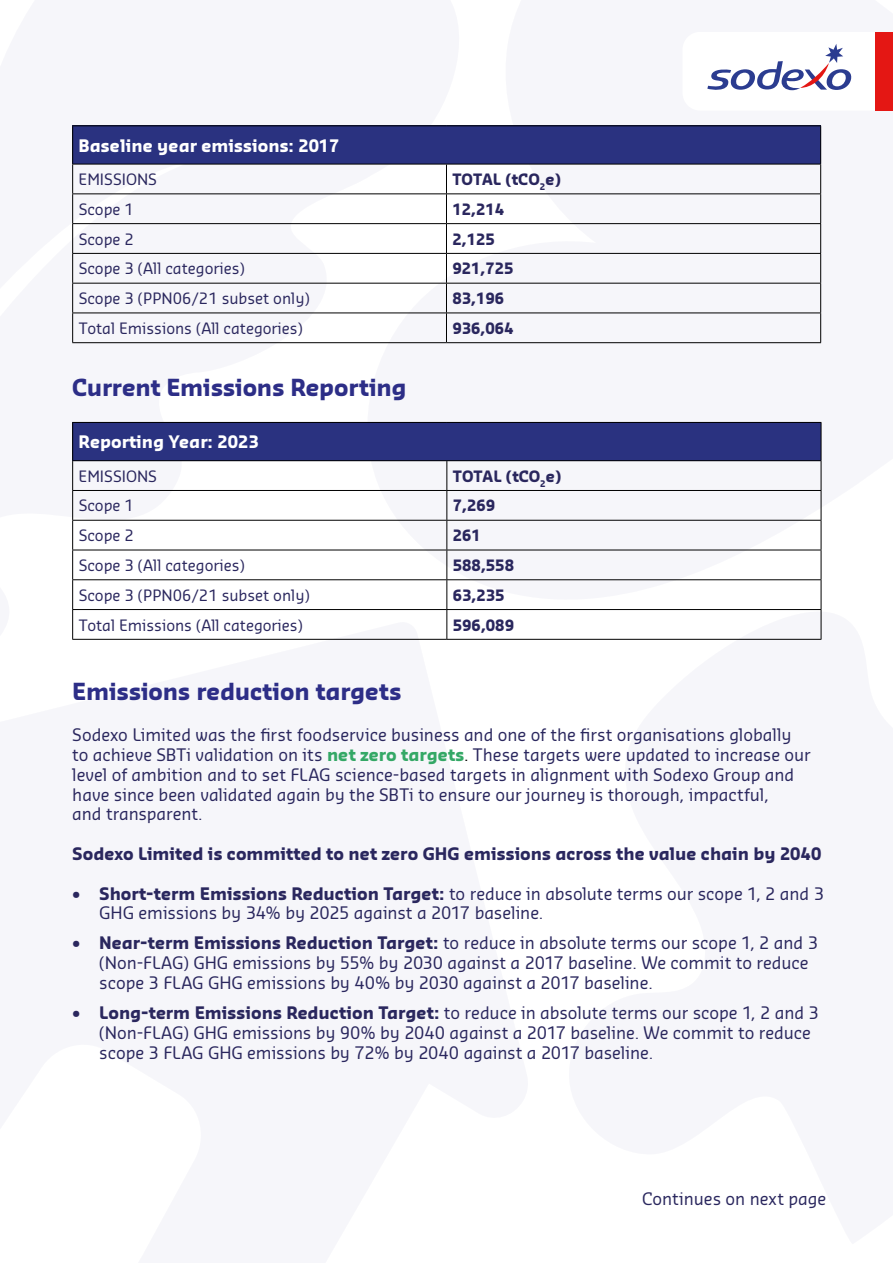
<style>
.page{position:relative;width:893px;height:1263px;background:#fff}
.page>*{position:absolute;margin:0;border:0;box-sizing:border-box;transform-origin:0 0}
.t1{font:700 22.5px "Sansa Pro";letter-spacing:-.005em;color:#2d2e87}
.t2{font:16.5px/19.8px "Sansa Pro";letter-spacing:-.005em;color:#2a275e}
.t3{font:700 16.5px "Sansa Pro";color:#2a275e}
.t4{font:700 16.5px "Sansa Pro";color:#fff}
.t5{font:15px "Sansa Pro";color:#2a275e}
.t6{font:700 15px "Sansa Pro";color:#2a275e}
.s1{font-weight:700;color:#34a866}
.s2{color:#040500}
.s3{font-weight:700}
</style>
<div class="page">
<svg style="left:72px;top:165px;width:376px;height:455px;fill:#f6f6fa"></svg>
<svg style="left:354px;top:125px;width:468px;height:494px;fill:#f6f6fa"></svg>
<div style="left:73px;top:422px;width:748px;height:39px;background:#2a3280"></div>
<hr style="left:72px;top:422px;width:375px;height:1px;background:#000">
<hr style="left:72px;top:423px;width:1px;height:37px;background:#000">
<hr style="left:447px;top:422px;width:374px;height:1px;background:#000">
<hr style="left:821px;top:423px;width:1px;height:37px;background:#000">
<hr style="left:72px;top:460px;width:375px;height:1px;background:#000">
<hr style="left:447px;top:460px;width:374px;height:1px;background:#000">
<hr style="left:72px;top:490px;width:375px;height:1px;background:#000">
<hr style="left:447px;top:490px;width:374px;height:1px;background:#000">
<hr style="left:72px;top:520px;width:375px;height:1px;background:#000">
<hr style="left:447px;top:520px;width:374px;height:1px;background:#000">
<hr style="left:72px;top:550px;width:375px;height:1px;background:#000">
<hr style="left:447px;top:550px;width:374px;height:1px;background:#000">
<hr style="left:72px;top:579px;width:375px;height:1px;background:#000">
<hr style="left:447px;top:579px;width:374px;height:1px;background:#000">
<hr style="left:72px;top:609px;width:375px;height:1px;background:#000">
<svg style="left:72px;top:461px;width:1px;height:178px"></svg>
<hr style="left:447px;top:609px;width:374px;height:1px;background:#000">
<svg style="left:446px;top:461px;width:1px;height:178px"></svg>
<svg style="left:821px;top:461px;width:1px;height:178px"></svg>
<hr style="left:72px;top:639px;width:375px;height:1px;background:#000">
<hr style="left:447px;top:639px;width:374px;height:1px;background:#000">
<svg style="left:707px;top:32px;width:169px;height:79px"></svg>
<div style="left:876px;top:32px;width:17px;height:79px;background:#e41714"></div>
<div style="left:73px;top:126px;width:748px;height:38px;background:#2a3280"></div>
<hr style="left:72px;top:125px;width:374px;height:1px;background:#000">
<hr style="left:72px;top:126px;width:1px;height:38px;background:#000">
<hr style="left:446px;top:125px;width:375px;height:1px;background:#000">
<hr style="left:820px;top:126px;width:1px;height:38px;background:#000">
<hr style="left:72px;top:164px;width:374px;height:1px;background:#000">
<hr style="left:446px;top:164px;width:375px;height:1px;background:#000">
<hr style="left:72px;top:193px;width:374px;height:1px;background:#000">
<hr style="left:446px;top:193px;width:375px;height:1px;background:#000">
<hr style="left:72px;top:223px;width:374px;height:1px;background:#000">
<hr style="left:446px;top:223px;width:375px;height:1px;background:#000">
<hr style="left:72px;top:253px;width:374px;height:1px;background:#000">
<hr style="left:446px;top:253px;width:375px;height:1px;background:#000">
<hr style="left:72px;top:283px;width:374px;height:1px;background:#000">
<hr style="left:446px;top:283px;width:375px;height:1px;background:#000">
<hr style="left:72px;top:313px;width:374px;height:1px;background:#000">
<svg style="left:72px;top:164px;width:1px;height:178px"></svg>
<hr style="left:446px;top:313px;width:375px;height:1px;background:#000">
<svg style="left:446px;top:164px;width:1px;height:178px"></svg>
<svg style="left:820px;top:164px;width:1px;height:178px"></svg>
<hr style="left:72px;top:342px;width:374px;height:1px;background:#000">
<hr style="left:446px;top:342px;width:375px;height:1px;background:#000">
<p class="t4" style="left:79px;top:135px;width:262px">Baseline year emissions: 2017</p>
<p class="t5" style="left:79px;top:170px;width:80px">EMISSIONS</p>
<p class="t6" style="left:452px;top:170px;width:110px">TOTAL (tCO<sub>2</sub>e)</p>
<p class="t5" style="left:79px;top:199px;width:57px">Scope 1</p>
<p class="t6" style="left:452px;top:199px;width:53px">12,214</p>
<p class="t5" style="left:79px;top:229px;width:57px">Scope 2</p>
<p class="t6" style="left:452px;top:229px;width:44px">2,125</p>
<p class="t5" style="left:79px;top:259px;width:168px">Scope 3 (All categories)</p>
<p class="t6" style="left:452px;top:259px;width:63px">921,725</p>
<p class="t5" style="left:79px;top:289px;width:233px">Scope 3 (PPN06/21 subset only)</p>
<p class="t6" style="left:452px;top:289px;width:53px">83,196</p>
<p class="t5" style="left:79px;top:318px;width:226px">Total Emissions (All categories)</p>
<p class="t6" style="left:452px;top:318px;width:63px">936,064</p>
<h1 class="t1" style="left:72px;top:372px;width:336px">Current Emissions Reporting</h1>
<p class="t4" style="left:79px;top:431px;width:182px">Reporting Year: 2023</p>
<p class="t5" style="left:79px;top:466px;width:80px">EMISSIONS</p>
<p class="t6" style="left:453px;top:466px;width:110px">TOTAL (tCO<sub>2</sub>e)</p>
<p class="t5" style="left:79px;top:496px;width:57px">Scope 1</p>
<p class="t6" style="left:453px;top:496px;width:44px">7,269</p>
<p class="t5" style="left:79px;top:526px;width:57px">Scope 2</p>
<p class="t6" style="left:453px;top:526px;width:30px">261</p>
<p class="t5" style="left:79px;top:555px;width:168px">Scope 3 (All categories)</p>
<p class="t6" style="left:453px;top:555px;width:63px">588,558</p>
<p class="t5" style="left:79px;top:585px;width:233px">Scope 3 (PPN06/21 subset only)</p>
<p class="t6" style="left:453px;top:585px;width:53px">63,235</p>
<p class="t5" style="left:79px;top:615px;width:226px">Total Emissions (All categories)</p>
<p class="t6" style="left:453px;top:615px;width:63px">596,089</p>
<h1 class="t1" style="left:72px;top:676px;width:331px">Emissions reduction targets</h1>
<p class="t2" style="left:72px;top:724px;width:740px">Sodexo Limited was the first foodservice business and one of the first organisations globally to achieve SBTi validation on its <span class="s1">net zero targets</span><span class="s2">.</span> These targets were updated to increase our level of ambition and to set FLAG science-based targets in alignment with Sodexo Group and have since been validated again by the SBTi to ensure our journey is thorough, impactful,<br>and transparent.</p>
<p class="t3" style="left:72px;top:843px;width:751px">Sodexo Limited is committed to net zero GHG emissions across the value chain by 2040</p>
<p class="t2" style="left:99px;top:883px;width:726px;text-indent:-27px"><span class="s3">• Short-term Emissions Reduction Target:</span> to reduce in absolute terms our scope 1, 2 and 3<br>GHG emissions by 34% by 2025 against a 2017 baseline.</p>
<p class="t2" style="left:99px;top:933px;width:720px;text-indent:-27px"><span class="s3">• Near-term Emissions Reduction Target:</span> to reduce in absolute terms our scope 1, 2 and 3 (Non-FLAG) GHG emissions by 55% by 2030 against a 2017 baseline. We commit to reduce scope 3 FLAG GHG emissions by 40% by 2030 against a 2017 baseline.</p>
<p class="t2" style="left:99px;top:1002px;width:721px;text-indent:-27px"><span class="s3">• Long-term Emissions Reduction Target:</span> to reduce in absolute terms our scope 1, 2 and 3 (Non-FLAG) GHG emissions by 90% by 2040 against a 2017 baseline. We commit to reduce scope 3 FLAG GHG emissions by 72% by 2040 against a 2017 baseline.</p>
<p class="t2" style="left:642px;top:1188px;width:186px">Continues on next page</p>
</div>
